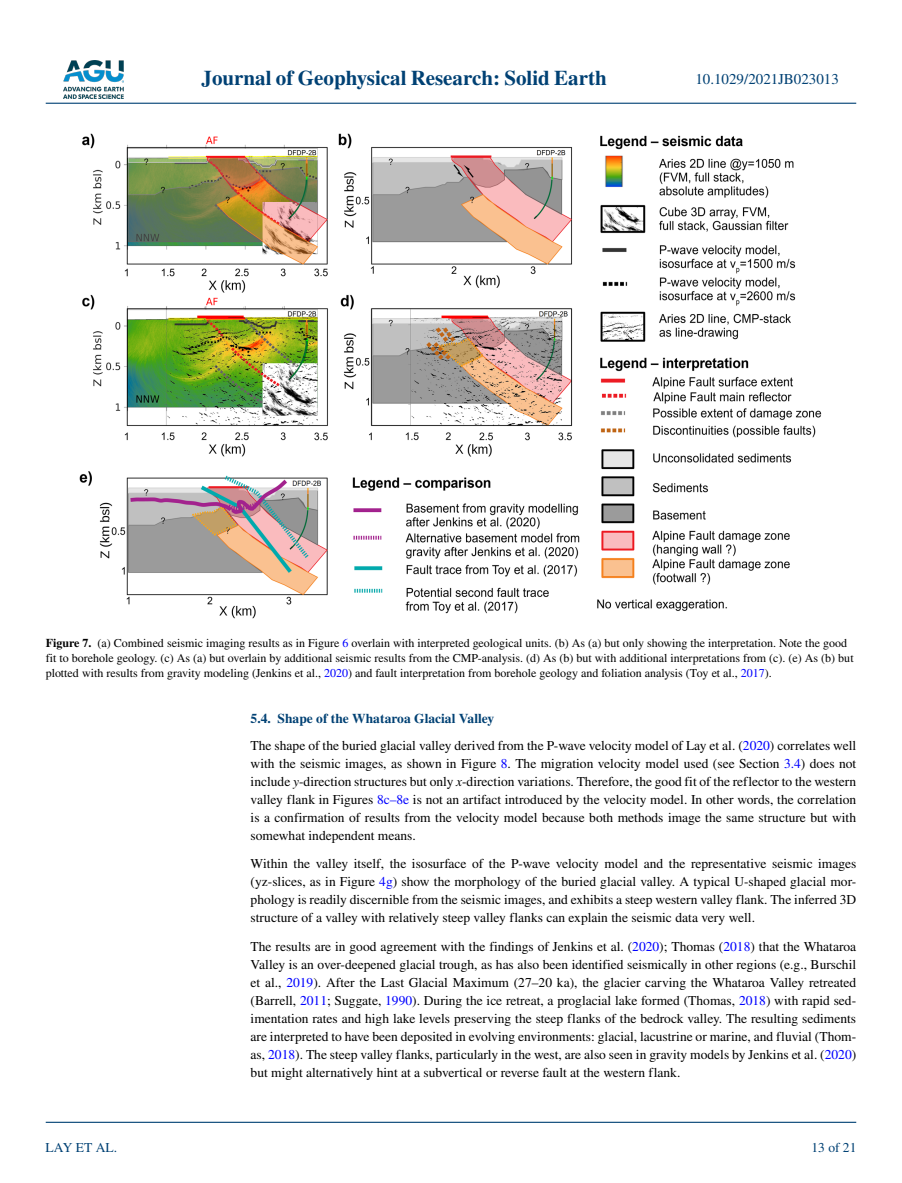
<style>
.page{position:relative;width:902px;height:1183px;background:#fff}
.page>*{position:absolute;margin:0;border:0;box-sizing:border-box;transform-origin:0 0}
.t1{font:700 21px "STIX";color:#004174}
.t2{font:15px "STIX";color:#004174}
.t3{font:13.5px/18px "STIX";color:#000;text-align:justify}
.t4{font:13.5px "STIX";color:#004174}
.t5{font:12px/15px "STIX";color:#000}
.s1{font-weight:700}
.s2{color:#00f}
.s3{font-weight:700;color:#004174}
.s4{font-style:italic}
</style>
<div class="page">
<img style="left:63px;top:60px;width:60px;height:39px">
<hr style="left:46px;top:103px;width:810px;height:1px;background:#004174">
<hr style="left:46px;top:1121px;width:810px;height:1px;background:#004174">
<img style="left:79px;top:134px;width:742px;height:484px">
<h1 class="t1" style="left:201px;top:66px;width:407px">Journal of Geophysical Research: Solid Earth</h1>
<p class="t2" style="left:695px;top:69px;width:145px">10.1029/2021JB023013</p>
<p class="t5" style="left:46px;top:635px;width:809px"><span class="s1">Figure 7.</span> (a) Combined seismic imaging results as in Figure <span class="s2">6</span> overlain with interpreted geological units. (b) As (a) but only showing the interpretation. Note the good fit to borehole geology. (c) As (a) but overlain by additional seismic results from the CMP-analysis. (d) As (b) but with additional interpretations from (c). (e) As (b) but plotted with results from gravity modeling (Jenkins et al., <span class="s2">2020</span>) and fault interpretation from borehole geology and foliation analysis (Toy et al., <span class="s2">2017</span>).</p>
<p class="t4" style="left:45px;top:1138px;width:73px">LAY ET AL.</p>
<p class="t3" style="left:250px;top:705px;width:607px;line-height:27px"><span class="s3">5.4. Shape of the Whataroa Glacial Valley<br></span>The shape of the buried glacial valley derived from the P-wave velocity model of Lay et al. (<span class="s2">2020</span>) correlates well</p>
<p class="t3" style="left:250px;top:755px;width:607px">with the seismic images, as shown in Figure <span class="s2">8</span>. The migration velocity model used (see Section <span class="s2">3.4</span>) does not include <span class="s4">y</span>-direction structures but only <span class="s4">x</span>-direction variations. Therefore, the good fit of the reflector to the western valley flank in Figures <span class="s2">8c–8e</span> is not an artifact introduced by the velocity model. In other words, the correlation is a confirmation of results from the velocity model because both methods image the same structure but with somewhat independent means.</p>
<p class="t3" style="left:250px;top:855px;width:607px">Within the valley itself, the isosurface of the P-wave velocity model and the representative seismic images (yz-slices, as in Figure <span class="s2">4g</span>) show the morphology of the buried glacial valley. A typical U-shaped glacial mor&shy;phology is readily discernible from the seismic images, and exhibits a steep western valley flank. The inferred 3D structure of a valley with relatively steep valley flanks can explain the seismic data very well.</p>
<p class="t3" style="left:250px;top:938px;width:607px">The results are in good agreement with the findings of Jenkins et al. (<span class="s2">2020</span>); Thomas (<span class="s2">2018</span>) that the Whataroa Valley is an over-deepened glacial trough, as has also been identified seismically in other regions (e.g., Burschil et al., <span class="s2">2019</span>). After the Last Glacial Maximum (27–20 ka), the glacier carving the Whataroa Valley retreated (Barrell, <span class="s2">2011</span>; Suggate, <span class="s2">1990</span>). During the ice retreat, a proglacial lake formed (Thomas, <span class="s2">2018</span>) with rapid sed&shy;imentation rates and high lake levels preserving the steep flanks of the bedrock valley. The resulting sediments are interpreted to have been deposited in evolving environments: glacial, lacustrine or marine, and fluvial (Thom&shy;as, <span class="s2">2018</span>). The steep valley flanks, particularly in the west, are also seen in gravity models by Jenkins et al. (<span class="s2">2020</span>) but might alternatively hint at a subvertical or reverse fault at the western flank.</p>
<p class="t4" style="left:811px;top:1138px;width:46px">13 of 21</p>
</div>
